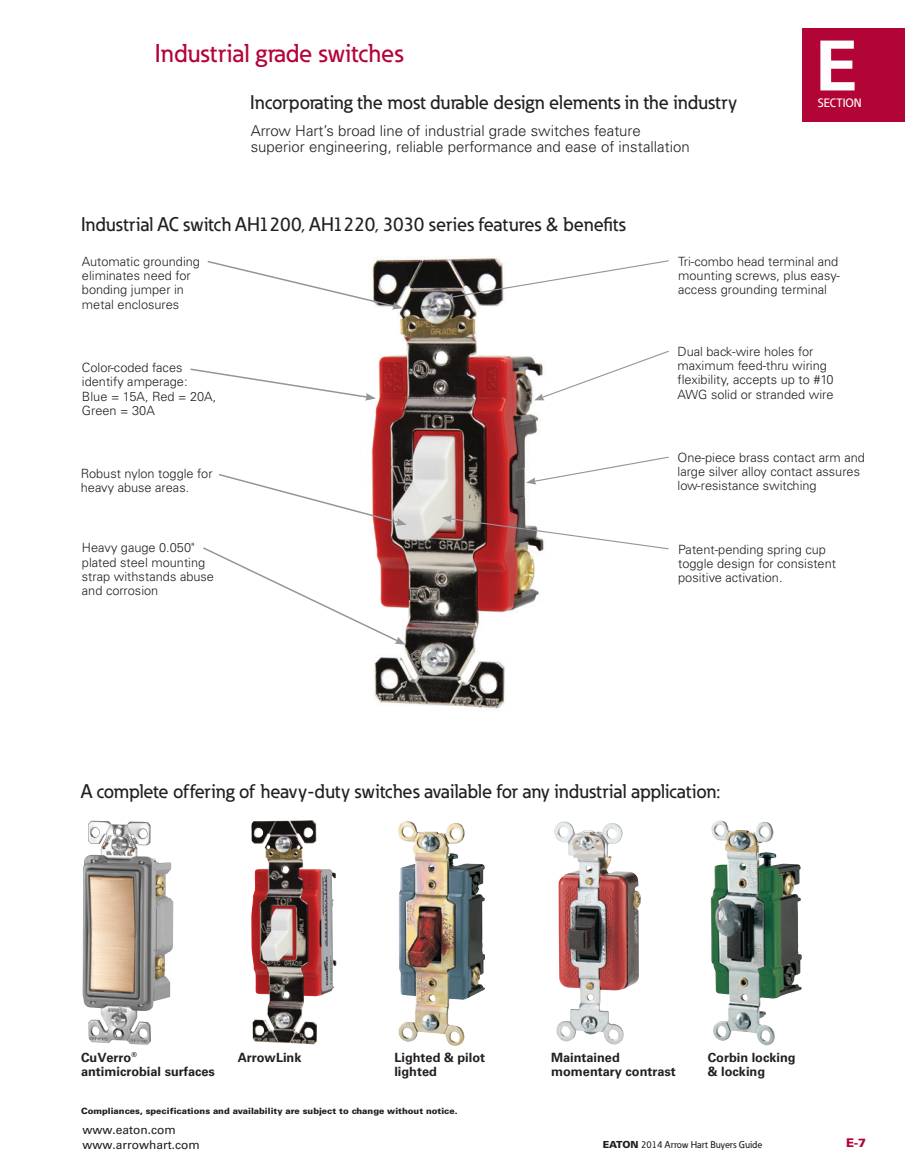
<style>
.page{position:relative;width:905px;height:1175px;background:#fff}
.page>*{position:absolute;margin:0;border:0;box-sizing:border-box;transform-origin:0 0}
.t1{font:700 69px "Univers LT Std";color:#fff}
.BG_header{font:500 25.5px "Eaton";color:#b30437}
.BG_subhead{font:500 19.5px "Eaton";color:#231f20}
.BG_subhead_10pt{font:500 19.5px "Eaton";color:#231f20}
.Product_Section_Body{font:300 15px/16.5px "Univers LT Std";color:#231f20}
.Product_desc_details{font:300 12.75px/14.2px "Univers LT Std";color:#231f20}
.Product_desc_details-2{font:700 12.75px/14.2px "Univers LT Std";color:#231f20}
.t2{font:12px/14.4px "Univers LT Std";color:#231f20}
.t3{font:500 12px "Eaton";color:#fff}
.t4{font:900 12px "Univers LT Std";color:#b30437}
.t5{font:500 9.75px "Eaton";color:#231f20}
.Bottom_Foot_Note_sw{font:900 8.7px "Univers LT Std";color:#231f20}
.s1{font-family:"Univers LT Std";font-weight:900}
</style>
<div class="page">
<div style="left:802px;top:28px;width:102px;height:93px;background:#b30437"></div>
<img style="left:83px;top:821px;width:44px;height:221px">
<img style="left:251px;top:820px;width:85px;height:224px">
<img style="left:398px;top:821px;width:87px;height:224px">
<img style="left:554px;top:821px;width:87px;height:223px">
<img style="left:710px;top:822px;width:91px;height:223px">
<img style="left:365px;top:257px;width:180px;height:452px">
<svg style="left:190px;top:367px;width:186px;height:33px"></svg>
<svg style="left:203px;top:546px;width:202px;height:98px"></svg>
<svg style="left:207px;top:260px;width:196px;height:49px"></svg>
<svg style="left:443px;top:259px;width:226px;height:41px"></svg>
<svg style="left:534px;top:350px;width:135px;height:50px"></svg>
<svg style="left:442px;top:515px;width:227px;height:35px"></svg>
<svg style="left:526px;top:456px;width:143px;height:28px"></svg>
<svg style="left:219px;top:473px;width:188px;height:52px"></svg>
<p class="BG_header" style="left:155px;top:37px;width:250px">Industrial grade switches</p>
<p class="BG_subhead" style="left:250px;top:90px;width:488px">Incorporating the most durable design elements in the industry</p>
<p class="Product_Section_Body" style="left:251px;top:122px;width:440px">Arrow Hart’s broad line of industrial grade switches feature superior engineering, reliable performance and ease of installation</p>
<p class="BG_subhead" style="left:81px;top:212px;width:546px">Industrial AC switch AH1200, AH1220, 3030 series features &amp; benefits</p>
<h1 class="t1" style="left:815px;top:26px;width:44px">E</h1>
<p class="t3" style="left:817px;top:95px;width:45px">SECTION</p>
<p class="Product_desc_details" style="left:82px;top:254px;width:120px">Automatic grounding eliminates need for bonding jumper in metal enclosures</p>
<p class="Product_desc_details" style="left:82px;top:360px;width:136px">Color-coded faces identify amperage:<br>Blue = 15A, Red = 20A,<br>Green = 30A</p>
<p class="Product_desc_details" style="left:81px;top:466px;width:133px">Robust nylon toggle for heavy abuse areas.</p>
<p class="Product_desc_details" style="left:82px;top:541px;width:134px">Heavy gauge 0.050" plated steel mounting strap withstands abuse and corrosion</p>
<p class="Product_desc_details" style="left:678px;top:254px;width:163px">Tri-combo head terminal and mounting screws, plus easy&shy;access grounding terminal</p>
<p class="Product_desc_details" style="left:677px;top:344px;width:158px">Dual back-wire holes for maximum feed-thru wiring flexibility, accepts up to #10<br>AWG solid or stranded wire</p>
<p class="Product_desc_details" style="left:677px;top:450px;width:189px">One-piece brass contact arm and large silver alloy contact assures low-resistance switching</p>
<p class="Product_desc_details" style="left:678px;top:542px;width:159px">Patent-pending spring cup toggle design for consistent positive activation.</p>
<p class="BG_subhead_10pt" style="left:81px;top:779px;width:641px">A complete offering of heavy-duty switches available for any industrial application:</p>
<p class="Product_desc_details-2" style="left:81px;top:1050px;width:135px">CuVerro<sup>® </sup>antimicrobial surfaces</p>
<p class="Product_desc_details-2" style="left:238px;top:1050px;width:65px">ArrowLink</p>
<p class="Product_desc_details-2" style="left:394px;top:1050px;width:92px">Lighted &amp; pilot lighted</p>
<p class="Product_desc_details-2" style="left:551px;top:1050px;width:126px">Maintained momentary contrast</p>
<p class="Product_desc_details-2" style="left:707px;top:1050px;width:89px">Corbin locking &amp; locking</p>
<p class="Bottom_Foot_Note_sw" style="left:81px;top:1105px;width:378px">Compliances, specifications and availability are subject to change without notice.</p>
<p class="t2" style="left:82px;top:1122px;width:119px">www.eaton.com www.arrowhart.com</p>
<p class="t5" style="left:602px;top:1138px;width:161px"><span class="s1">EATON</span> 2014 Arrow Hart Buyers Guide</p>
<p class="t4" style="left:846px;top:1134px;width:22px">E-7</p>
</div>
